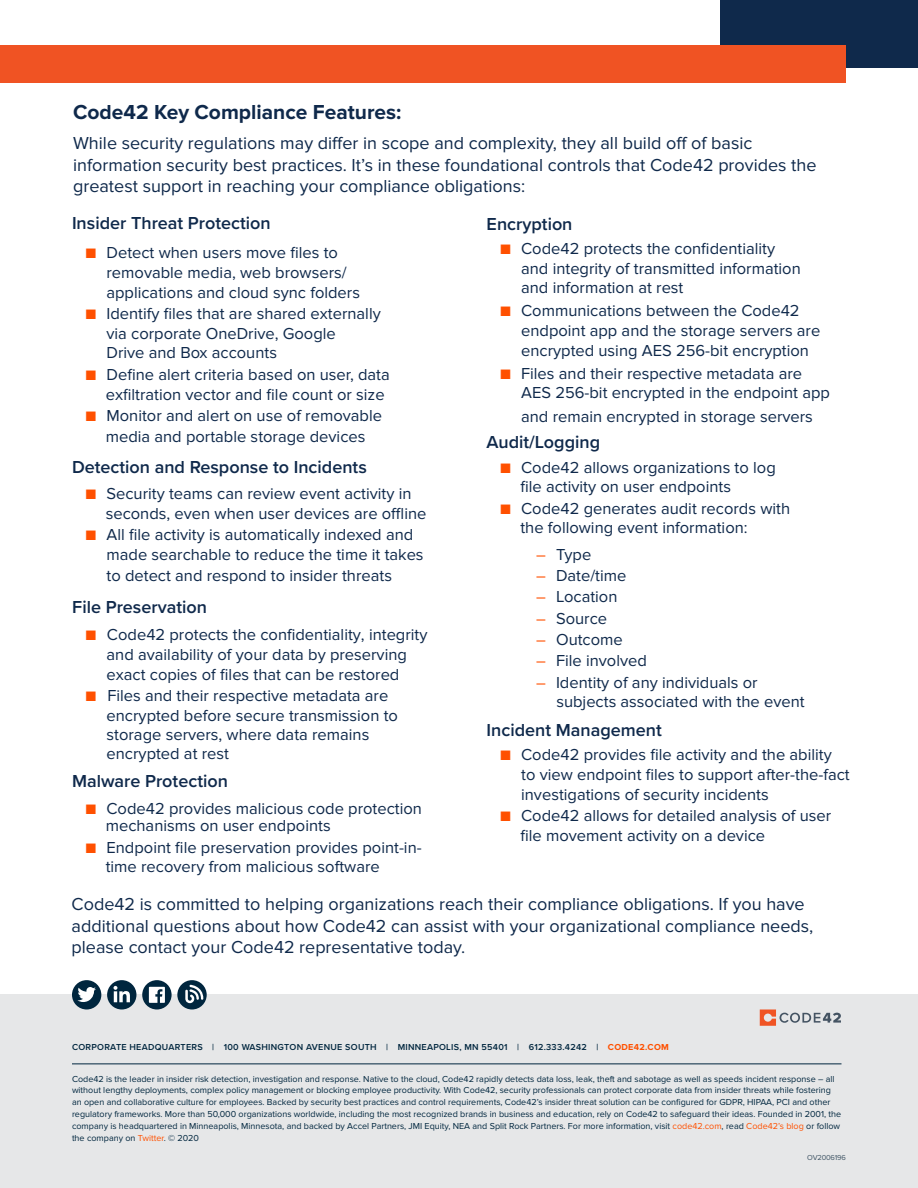
<style>
.page{position:relative;width:918px;height:1188px;background:#fff}
.page>*{position:absolute;margin:0;border:0;box-sizing:border-box;transform-origin:0 0}
.t1{font:700 21px "Proxima Nova";color:#0f294b}
.t2{font:18px/21.6px "Proxima Nova";color:#0f294b}
.t3{font:600 18px "Proxima Nova";color:#0f294b}
.t4{font:16.5px/19.8px "Proxima Nova";color:#0f294b}
.t5{font:9px/12px "Proxima Nova";color:#00263e}
.t6{font:600 9px "Proxima Nova";letter-spacing:.03em;color:#00263e}
.t7{font:7.5px "Proxima Nova";letter-spacing:-.02em;color:#3f5464}
.s1{color:#ff5000}
.s2{font-weight:700;color:#ff5000}
</style>
<div class="page">
<div style="left:0;top:994px;width:918px;height:194px;background:#e6e7e8"></div>
<hr style="left:72px;top:1064px;width:770px;height:1px;background:#00263e">
<svg style="left:107px;top:980px;width:29px;height:30px"></svg>
<svg style="left:114px;top:986px;width:16px;height:16px"></svg>
<svg style="left:142px;top:980px;width:30px;height:30px"></svg>
<svg style="left:149px;top:987px;width:16px;height:16px"></svg>
<div style="left:177px;top:980px;width:30px;height:29px;background:#00263e;border-radius:50%"></div>
<svg style="left:185px;top:985px;width:18px;height:18px"></svg>
<div style="left:72px;top:980px;width:29px;height:30px;background:#00263e;border-radius:50%"></div>
<svg style="left:77px;top:987px;width:19px;height:15px"></svg>
<svg style="left:760px;top:1009px;width:81px;height:17px"></svg>
<div style="left:720px;top:0;width:198px;height:68px;background:#0f294b"></div>
<div style="left:0;top:45px;width:846px;height:38px;background:#f05323"></div>
<p class="t1" style="left:73px;top:99px;width:330px">Code42 Key Compliance Features:</p>
<p class="t2" style="left:73px;top:133px;width:745px">While security regulations may differ in scope and complexity, they all build off of basic information security best practices. It’s in these foundational controls that Code42 provides the greatest support in reaching your compliance obligations:</p>
<p class="t3" style="left:72px;top:210px;width:200px">Insider Threat Protection</p>
<p class="t4" style="left:107px;top:243px;width:255px;text-indent:-21px"><span class="s1">■</span> Detect when users move files to removable media, web browsers/ applications and cloud sync folders</p>
<p class="t4" style="left:107px;top:304px;width:276px;text-indent:-21px"><span class="s1">■</span> Identify files that are shared externally via corporate OneDrive, Google<br>Drive and Box accounts</p>
<p class="t4" style="left:106px;top:365px;width:286px;text-indent:-20px"><span class="s1">■</span> Define alert criteria based on user, data exfiltration vector and file count or size</p>
<p class="t4" style="left:85px;top:405px;width:298px;line-height:21.6px;text-align:center"><span class="s1">■</span> Monitor and alert on use of removable media and portable storage devices</p>
<p class="t3" style="left:72px;top:454px;width:296px">Detection and Response to Incidents</p>
<p class="t4" style="left:106px;top:484px;width:322px;text-indent:-20px"><span class="s1">■</span> Security teams can review event activity in seconds, even when user devices are offline</p>
<p class="t4" style="left:107px;top:525px;width:319px;text-indent:-21px"><span class="s1">■</span> All file activity is automatically indexed and made searchable to reduce the time it takes</p>
<p class="t4" style="left:107px;top:566px;width:287px">to detect and respond to insider threats</p>
<p class="t3" style="left:72px;top:593px;width:136px">File Preservation</p>
<p class="t4" style="left:86px;top:625px;width:343px;text-align:center"><span class="s1">■</span> Code42 protects the confidentiality, integrity and availability of your data by preserving exact copies of files that can be restored</p>
<p class="t4" style="left:107px;top:687px;width:293px;line-height:19px;text-indent:-21px"><span class="s1">■</span> Files and their respective metadata are encrypted before secure transmission to storage servers, where data remains encrypted at rest</p>
<p class="t3" style="left:72px;top:768px;width:157px">Malware Protection</p>
<p class="t4" style="left:106px;top:799px;width:318px;line-height:17.7px;text-indent:-20px"><span class="s1">■</span> Code42 provides malicious code protection mechanisms on user endpoints</p>
<p class="t4" style="left:106px;top:836px;width:317px;text-indent:-20px"><span class="s1">■</span> Endpoint file preservation provides point-in&shy;time recovery from malicious software</p>
<p class="t3" style="left:487px;top:210px;width:87px">Encryption</p>
<p class="t4" style="left:521px;top:239px;width:281px;text-indent:-21px"><span class="s1">■</span> Code42 protects the confidentiality and integrity of transmitted information and information at rest</p>
<p class="t4" style="left:521px;top:301px;width:301px;text-indent:-21px"><span class="s1">■</span> Communications between the Code42 endpoint app and the storage servers are encrypted using AES 256-bit encryption</p>
<p class="t4" style="left:521px;top:363px;width:310px;text-indent:-21px"><span class="s1">■</span> Files and their respective metadata are<br>AES 256-bit encrypted in the endpoint app</p>
<p class="t4" style="left:521px;top:407px;width:293px">and remain encrypted in storage servers</p>
<p class="t3" style="left:487px;top:429px;width:115px">Audit/Logging</p>
<p class="t4" style="left:520px;top:457px;width:257px;text-indent:-20px"><span class="s1">■</span> Code42 allows organizations to log file activity on user endpoints</p>
<p class="t4" style="left:520px;top:498px;width:271px;text-indent:-20px"><span class="s1">■</span> Code42 generates audit records with the following event information:</p>
<p class="t4" style="left:536px;top:545px;width:57px"><span class="s1">–</span> Type</p>
<p class="t4" style="left:536px;top:566px;width:92px"><span class="s1">–</span> Date/time</p>
<p class="t4" style="left:536px;top:587px;width:83px"><span class="s1">–</span> Location</p>
<p class="t4" style="left:536px;top:609px;width:72px"><span class="s1">–</span> Source</p>
<p class="t4" style="left:536px;top:630px;width:88px"><span class="s1">–</span> Outcome</p>
<p class="t4" style="left:536px;top:651px;width:112px"><span class="s1">–</span> File involved</p>
<p class="t4" style="left:556px;top:672px;width:250px;text-indent:-20px"><span class="s1">–</span> Identity of any individuals or subjects associated with the event</p>
<p class="t3" style="left:487px;top:717px;width:177px">Incident Management</p>
<p class="t4" style="left:521px;top:745px;width:330px;text-indent:-21px"><span class="s1">■</span> Code42 provides file activity and the ability to view endpoint files to support after-the-fact investigations of security incidents</p>
<p class="t4" style="left:520px;top:806px;width:312px;text-indent:-20px"><span class="s1">■</span> Code42 allows for detailed analysis of user file movement activity on a device</p>
<p class="t2" style="left:72px;top:893px;width:743px">Code42 is committed to helping organizations reach their compliance obligations. If you have additional questions about how Code42 can assist with your organizational compliance needs, please contact your Code42 representative today.</p>
<p class="t6" style="left:72px;top:1040px;width:598px">CORPORATE HEADQUARTERS | 100 WASHINGTON AVENUE SOUTH | MINNEAPOLIS, MN 55401 | 612.333.4242 | <span class="s2">CODE42.COM</span></p>
<p class="t5" style="left:72px;top:1073px;width:771px">Code42 is the leader in insider risk detection, investigation and response. Native to the cloud, Code42 rapidly detects data loss, leak, theft and sabotage as well as speeds incident response – all without lengthy deployments, complex policy management or blocking employee productivity. With Code42, security professionals can protect corporate data from insider threats while fostering an open and collaborative culture for employees. Backed by security best practices and control requirements, Code42’s insider threat solution can be configured for GDPR, HIPAA, PCI and other regulatory frameworks. More than 50,000 organizations worldwide, including the most recognized brands in business and education, rely on Code42 to safeguard their ideas. Founded in 2001, the company is headquartered in Minneapolis, Minnesota, and backed by Accel Partners, JMI Equity, NEA and Split Rock Partners. For more information, visit <span class="s1">code42.com</span>, read <span class="s1">Code42’s blog</span> or follow the company on <span class="s1">Twitter</span>. © 2020</p>
<p class="t7" style="left:807px;top:1154px;width:40px">OV2006196</p>
</div>
